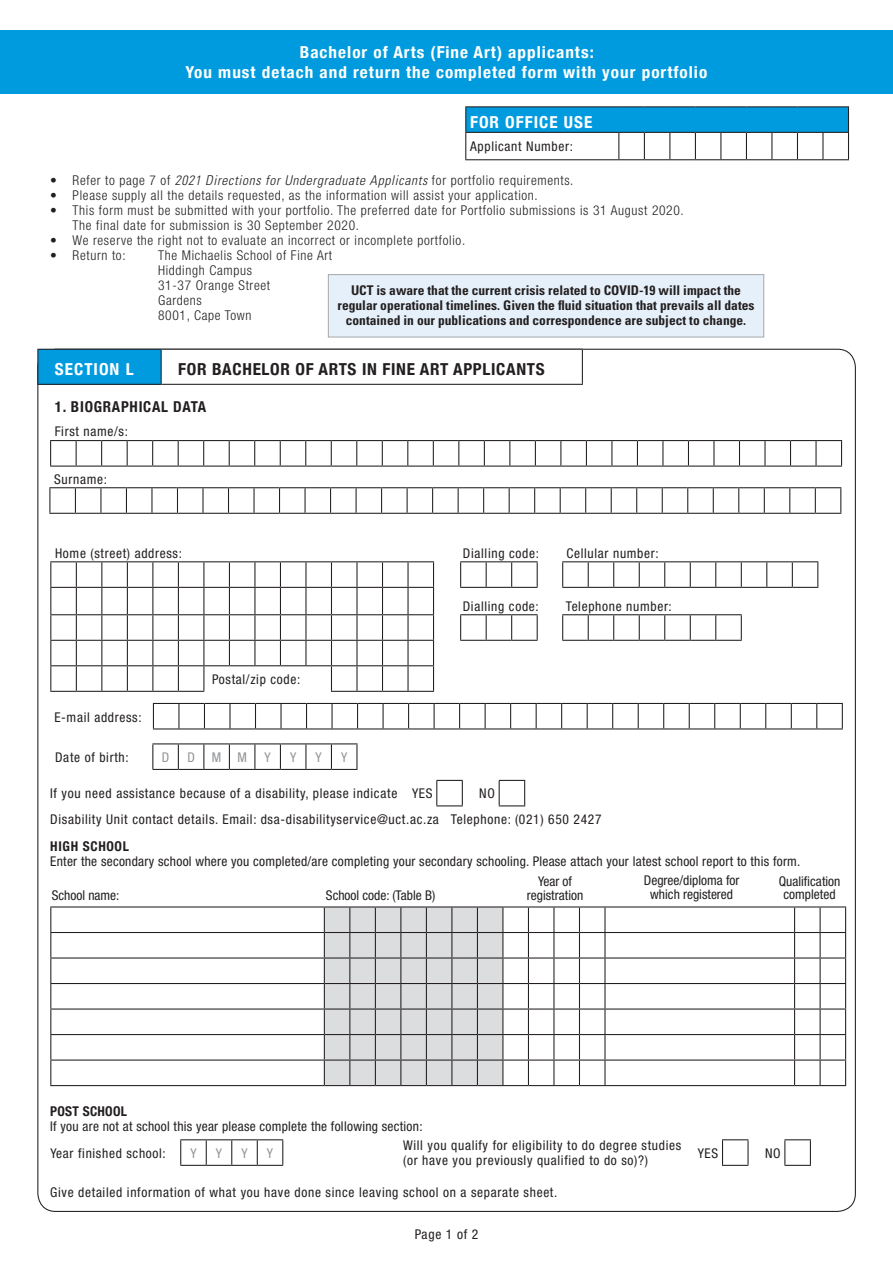
<style>
.page{position:relative;width:893px;height:1263px;background:#fff}
.page>*{position:absolute;margin:0;border:0;box-sizing:border-box;transform-origin:0 0}
.t1{font:700 condensed 16.5px "Helvetica Neue";letter-spacing:.06em;color:#fff;scale:1.04 1}
.t2{font:700 condensed 16.5px "Helvetica Neue";letter-spacing:.04em;color:#231f20;scale:1.04 1}
.BOLD_HEAdING_10pt{font:700 condensed 15px "Helvetica Neue";letter-spacing:.05em;color:#231f20}
.table_height_6{font:condensed 13.5px/15px "Helvetica Neue";letter-spacing:.05em;color:#231f20}
.table_height_6-2{font:300 condensed 13.5px "Helvetica Neue";letter-spacing:.05em;color:#231f20}
.table_height_6-3{font:condensed 13.5px "Helvetica Neue";letter-spacing:.02em;color:#231f20}
.table_height_6-4{font:condensed 13.5px "Helvetica Neue";color:#231f20}
.table_height_6-5{font:700 condensed 13.5px "Helvetica Neue";letter-spacing:.035em;color:#231f20}
.table_height_6-6{font:condensed 13.5px "Helvetica Neue";color:#939598}
.t3{font:700 condensed 13.35px/15px "Univers";color:#231f20;text-align:center}
.s1{font-family:"Univers";font-style:italic}
</style>
<div class="page">
<div style="left:0;top:30px;width:893px;height:64px;background:#009bde"></div>
<svg style="left:50px;top:561px;width:768px;height:131px"></svg>
<svg style="left:465px;top:106px;width:384px;height:54px"></svg>
<svg style="left:50px;top:440px;width:792px;height:27px"></svg>
<svg style="left:49px;top:487px;width:792px;height:27px"></svg>
<div style="left:38px;top:349px;width:123px;height:35px;background:#009bde"></div>
<hr style="left:37px;top:349px;width:124px;height:1px;background:#231f20">
<hr style="left:37px;top:350px;width:1px;height:34px;background:#231f20">
<hr style="left:161px;top:349px;width:422px;height:1px;background:#231f20">
<hr style="left:161px;top:350px;width:1px;height:34px;background:#231f20">
<hr style="left:582px;top:350px;width:1px;height:34px;background:#231f20">
<hr style="left:37px;top:384px;width:124px;height:1px;background:#231f20">
<hr style="left:161px;top:384px;width:422px;height:1px;background:#231f20">
<svg style="left:152px;top:703px;width:691px;height:26px"></svg>
<svg style="left:152px;top:743px;width:205px;height:27px"></svg>
<svg style="left:180px;top:1139px;width:631px;height:27px"></svg>
<hr style="left:283px;top:1139px;width:439px;height:1px;background:#fff">
<hr style="left:283px;top:1165px;width:439px;height:1px;background:#fff">
<hr style="left:749px;top:1139px;width:35px;height:1px;background:#fff">
<hr style="left:749px;top:1165px;width:35px;height:1px;background:#fff">
<svg style="left:436px;top:780px;width:89px;height:26px"></svg>
<hr style="left:463px;top:780px;width:36px;height:1px;background:#fff">
<hr style="left:463px;top:805px;width:36px;height:1px;background:#fff">
<svg style="left:51px;top:907px;width:743px;height:178px"></svg>
<hr style="left:50px;top:906px;width:274px;height:1px;background:#231f20">
<hr style="left:605px;top:906px;width:190px;height:1px;background:#231f20">
<hr style="left:50px;top:932px;width:274px;height:1px;background:#231f20">
<hr style="left:605px;top:932px;width:190px;height:1px;background:#231f20">
<hr style="left:50px;top:957px;width:274px;height:1px;background:#231f20">
<hr style="left:605px;top:957px;width:190px;height:1px;background:#231f20">
<hr style="left:50px;top:983px;width:274px;height:1px;background:#231f20">
<hr style="left:605px;top:983px;width:190px;height:1px;background:#231f20">
<hr style="left:50px;top:1008px;width:274px;height:1px;background:#231f20">
<hr style="left:605px;top:1008px;width:190px;height:1px;background:#231f20">
<hr style="left:50px;top:1034px;width:274px;height:1px;background:#231f20">
<hr style="left:605px;top:1034px;width:190px;height:1px;background:#231f20">
<hr style="left:50px;top:1059px;width:274px;height:1px;background:#231f20">
<svg style="left:50px;top:907px;width:1px;height:178px"></svg>
<hr style="left:605px;top:1059px;width:190px;height:1px;background:#231f20">
<hr style="left:50px;top:1085px;width:274px;height:1px;background:#231f20">
<svg style="left:324px;top:906px;width:281px;height:180px"></svg>
<hr style="left:605px;top:1085px;width:190px;height:1px;background:#231f20">
<svg style="left:794px;top:906px;width:52px;height:180px"></svg>
<div style="left:328px;top:274px;width:436px;height:63px;background:#e5f0fa;border:1px solid #808285"></div>
<p class="t1" style="left:300px;top:39px;width:284px">Bachelor of Arts (Fine Art) applicants:</p>
<p class="t1" style="left:186px;top:59px;width:503px">You must detach and return the completed form with your portfolio</p>
<p class="t1" style="left:470px;top:108px;width:119px">FOR OFFICE USE</p>
<p class="table_height_6" style="left:470px;top:139px;width:105px">Applicant Number:</p>
<p class="table_height_6-2" style="left:50px;top:173px;width:525px">• Refer to page 7 of <span class="s1">2021 Directions for Undergraduate Applicants</span> for portfolio requirements.</p>
<p class="table_height_6-2" style="left:50px;top:188px;width:489px">• Please supply all the details requested, as the information will assist your application.</p>
<p class="table_height_6-2" style="left:50px;top:203px;width:635px">• This form must be submitted with your portfolio. The preferred date for Portfolio submissions is 31 August 2020.</p>
<p class="table_height_6-2" style="left:73px;top:218px;width:288px">The final date for submission is 30 September 2020.</p>
<p class="table_height_6-2" style="left:50px;top:233px;width:417px">• We reserve the right not to evaluate an incorrect or incomplete portfolio.</p>
<p class="table_height_6-2" style="left:50px;top:248px;width:77px">• Return to:</p>
<p class="table_height_6-2" style="left:158px;top:248px;width:176px">The Michaelis School of Fine Art</p>
<p class="table_height_6-2" style="left:158px;top:263px;width:95px">Hiddingh Campus</p>
<p class="table_height_6-2" style="left:158px;top:278px;width:114px">31-37 Orange Street</p>
<p class="table_height_6-2" style="left:158px;top:293px;width:45px">Gardens</p>
<p class="table_height_6-2" style="left:158px;top:308px;width:95px">8001, Cape Town</p>
<p class="t3" style="left:338px;top:282px;width:418px">UCT is aware that the current crisis related to COVID-19 will impact the regular operational timelines. Given the fluid situation that prevails all dates contained in our publications and correspondence are subject to change.</p>
<p class="t1" style="left:55px;top:355px;width:77px">SECTION L</p>
<p class="t2" style="left:178px;top:355px;width:354px">FOR BACHELOR OF ARTS IN FINE ART APPLICANTS</p>
<p class="BOLD_HEAdING_10pt" style="left:55px;top:394px;width:153px">1. BIOGRAPHICAL DATA</p>
<p class="table_height_6" style="left:55px;top:424px;width:75px">First name/s:</p>
<p class="table_height_6" style="left:54px;top:471px;width:54px">Surname:</p>
<p class="table_height_6" style="left:55px;top:545px;width:128px">Home (street) address:</p>
<p class="table_height_6" style="left:463px;top:545px;width:77px">Dialling code:</p>
<p class="table_height_6" style="left:566px;top:545px;width:94px">Cellular number:</p>
<p class="table_height_6" style="left:212px;top:671px;width:90px">Postal/zip code:</p>
<p class="table_height_6" style="left:54px;top:709px;width:89px">E-mail address:</p>
<p class="table_height_6" style="left:55px;top:750px;width:75px">Date of birth:</p>
<p class="table_height_6-6" style="left:162px;top:749px;width:9px">D</p>
<p class="table_height_6-6" style="left:187px;top:749px;width:9px">D</p>
<p class="table_height_6-6" style="left:212px;top:749px;width:11px">M</p>
<p class="table_height_6-6" style="left:237px;top:749px;width:11px">M</p>
<p class="table_height_6-6" style="left:265px;top:749px;width:8px">Y</p>
<p class="table_height_6-6" style="left:290px;top:749px;width:8px">Y</p>
<p class="table_height_6-6" style="left:316px;top:749px;width:8px">Y</p>
<p class="table_height_6-6" style="left:341px;top:749px;width:8px">Y</p>
<p class="table_height_6" style="left:463px;top:598px;width:77px">Dialling code:</p>
<p class="table_height_6" style="left:566px;top:598px;width:108px">Telephone number:</p>
<p class="table_height_6" style="left:50px;top:785px;width:349px">If you need assistance because of a disability, please indicate</p>
<p class="table_height_6" style="left:412px;top:786px;width:22px">YES</p>
<p class="table_height_6" style="left:479px;top:786px;width:17px">NO</p>
<p class="table_height_6" style="left:50px;top:811px;width:553px">Disability Unit contact details. Email: dsa-disabilityservice@uct.ac.za Telephone: (021) 650 2427</p>
<p class="table_height_6-5" style="left:50px;top:835px;width:80px">HIGH SCHOOL</p>
<p class="table_height_6-3" style="left:50px;top:853px;width:752px">Enter the secondary school where you completed/are completing your secondary schooling. Please attach your latest school report to this form.</p>
<p class="table_height_6" style="left:538px;top:874px;width:35px">Year of</p>
<p class="table_height_6-4" style="left:52px;top:887px;width:69px">School name:</p>
<p class="table_height_6-4" style="left:326px;top:887px;width:111px">School code: (Table B)</p>
<p class="table_height_6-4" style="left:527px;top:887px;width:58px">registration</p>
<p class="table_height_6-4" style="left:644px;top:873px;width:97px">Degree/diploma for</p>
<p class="table_height_6-4" style="left:650px;top:886px;width:84px">which registered</p>
<p class="table_height_6-4" style="left:779px;top:873px;width:63px">Qualification</p>
<p class="table_height_6-4" style="left:784px;top:887px;width:54px">completed</p>
<p class="table_height_6-5" style="left:50px;top:1100px;width:78px">POST SCHOOL</p>
<p class="table_height_6-3" style="left:50px;top:1118px;width:374px">If you are not at school this year please complete the following section:</p>
<p class="table_height_6" style="left:403px;top:1137px;width:280px">Will you qualify for eligibility to do degree studies (or have you previously qualified to do so)?)</p>
<p class="table_height_6" style="left:50px;top:1184px;width:509px">Give detailed information of what you have done since leaving school on a separate sheet.</p>
<p class="table_height_6" style="left:50px;top:1145px;width:117px">Year finished school:</p>
<p class="table_height_6-6" style="left:190px;top:1145px;width:8px">Y</p>
<p class="table_height_6-6" style="left:216px;top:1145px;width:8px">Y</p>
<p class="table_height_6-6" style="left:241px;top:1145px;width:8px">Y</p>
<p class="table_height_6-6" style="left:267px;top:1145px;width:8px">Y</p>
<p class="table_height_6" style="left:698px;top:1145px;width:22px">YES</p>
<p class="table_height_6" style="left:765px;top:1145px;width:17px">NO</p>
<p class="table_height_6" style="left:415px;top:1226px;width:65px">Page 1 of 2</p>
</div>
